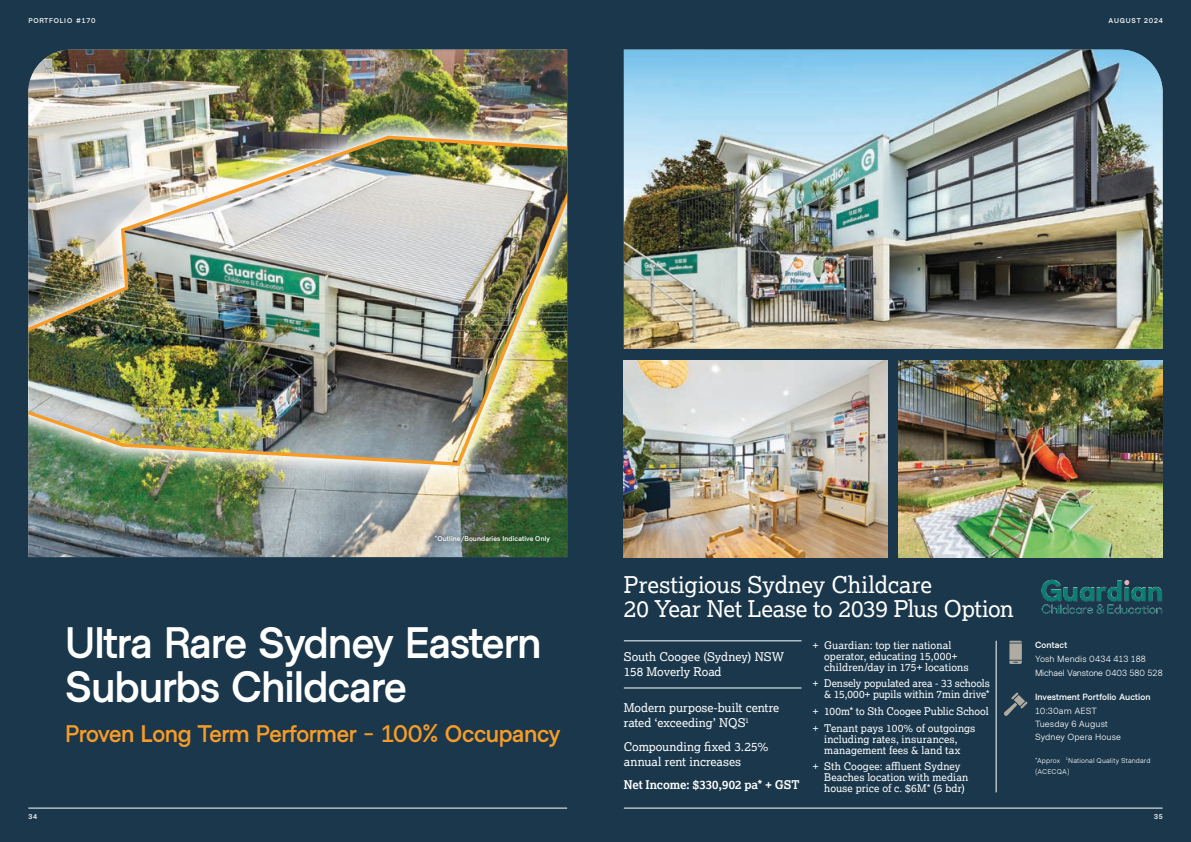
<style>
.page{position:relative;width:1191px;height:842px;background:#fff}
.page>*{position:absolute;margin:0;border:0;box-sizing:border-box;transform-origin:0 0}
.t1{font:700 44px/44px "Metro Sans";letter-spacing:-.02em;color:#fff}
.t2{font:700 24px "Metro Sans";letter-spacing:-.015em;color:#f89c28}
.t3{font:23px/24px "Lexia";letter-spacing:-.01em;color:#fff}
.t4{font:12px/15px "Lexia";color:#fff}
.t5{font:700 12px "Lexia";letter-spacing:-.005em;color:#fff}
.t6{font:10.5px/11px "Lexia";color:#fff}
.t7{font:9px/13px "Metro Sans";letter-spacing:.005em;color:#fff}
.t8{font:700 9px "Metro Sans";letter-spacing:.01em;color:#fff}
.t9{font:7px/11.2px "Metro Sans";letter-spacing:.02em;color:#fff}
.t10{font:700 7px "Metro Sans";letter-spacing:.025em;color:#fff}
.t11{font:700 7px "Metro Sans";letter-spacing:.12em;color:#fff}
</style>
<div class="page">
<div style="left:0;top:0;width:595px;height:842px;background:#1a374b"></div>
<img style="left:28px;top:50px;width:539px;height:507px">
<img style="left:28px;top:114px;width:539px;height:374px">
<img style="left:28px;top:134px;width:539px;height:334px">
<div style="left:430px;top:531px;width:125px;height:17px;background:#231f20;opacity:.75"></div>
<hr style="left:28px;top:808px;width:539px;height:1px;background:#fff">
<div style="left:595px;top:0;width:596px;height:842px;background:#1a374b"></div>
<hr style="left:624px;top:641px;width:177px;height:1px;background:#fff">
<hr style="left:624px;top:688px;width:177px;height:1px;background:#fff">
<hr style="left:996px;top:641px;width:1px;height:151px;background:#fff">
<svg style="left:1009px;top:641px;width:12px;height:23px"></svg>
<svg style="left:1004px;top:692px;width:23px;height:24px"></svg>
<img style="left:624px;top:50px;width:538px;height:299px">
<img style="left:624px;top:360px;width:263px;height:197px">
<img style="left:1041px;top:579px;width:121px;height:34px">
<img style="left:899px;top:360px;width:263px;height:197px">
<hr style="left:624px;top:808px;width:538px;height:1px;background:#fff">
<p class="t11" style="left:28px;top:16px;width:69px">PORTFOLIO #170</p>
<p class="t11" style="left:1108px;top:16px;width:56px">AUGUST 2024</p>
<p class="t10" style="left:435px;top:535px;width:116px">*Outline/Boundaries Indicative Only</p>
<h1 class="t1" style="left:65px;top:623px;width:478px">Ultra Rare Sydney Eastern<br>Suburbs Childcare</h1>
<h2 class="t2" style="left:65px;top:720px;width:496px">Proven Long Term Performer - 100% Occupancy</h2>
<h3 class="t3" style="left:624px;top:572px;width:391px">Prestigious Sydney Childcare<br>20 Year Net Lease to 2039 Plus Option</h3>
<p class="t4" style="left:624px;top:648px;width:162px">South Coogee (Sydney) NSW<br>158 Moverly Road</p>
<p class="t4" style="left:624px;top:700px;width:157px">Modern purpose-built centre rated ‘exceeding’ NQS<sup>1</sup></p>
<p class="t4" style="left:624px;top:739px;width:146px">Compounding fixed 3.25% annual rent increases</p>
<p class="t5" style="left:624px;top:777px;width:177px">Net Income: $330,902 pa* + GST</p>
<p class="t6" style="left:824px;top:639px;width:146px;text-indent:-11px">+ Guardian: top tier national operator, educating 15,000+ children/day in 175+ locations</p>
<p class="t6" style="left:813px;top:678px;width:178px;text-align:right">+ Densely populated area - 33 schools &amp; 15,000+ pupils within 7min drive*</p>
<p class="t6" style="left:813px;top:703px;width:177px;line-height:16.7px">+ 100m* to Sth Coogee Public School + Tenant pays 100% of outgoings</p>
<p class="t6" style="left:824px;top:733px;width:138px">including rates, insurances, management fees &amp; land tax</p>
<p class="t6" style="left:824px;top:761px;width:146px;text-indent:-11px">+ Sth Coogee: affluent Sydney<br>Beaches location with median house price of c. $6M* (5 bdr)</p>
<p class="t8" style="left:1035px;top:639px;width:34px">Contact</p>
<p class="t7" style="left:1035px;top:652px;width:129px;line-height:13.8px">Yosh Mendis 0434 413 188<br>Michael Vanstone 0403 580 528</p>
<p class="t8" style="left:1035px;top:691px;width:117px">Investment Portfolio Auction</p>
<p class="t7" style="left:1035px;top:705px;width:88px">10:30am AEST<br>Tuesday 6 August<br>Sydney Opera House</p>
<p class="t9" style="left:1035px;top:755px;width:117px">*Approx <sup>1</sup>National Quality Standard (ACECQA)</p>
<p class="t10" style="left:28px;top:813px;width:10px">34</p>
<p class="t10" style="left:1154px;top:813px;width:10px">35</p>
</div>
